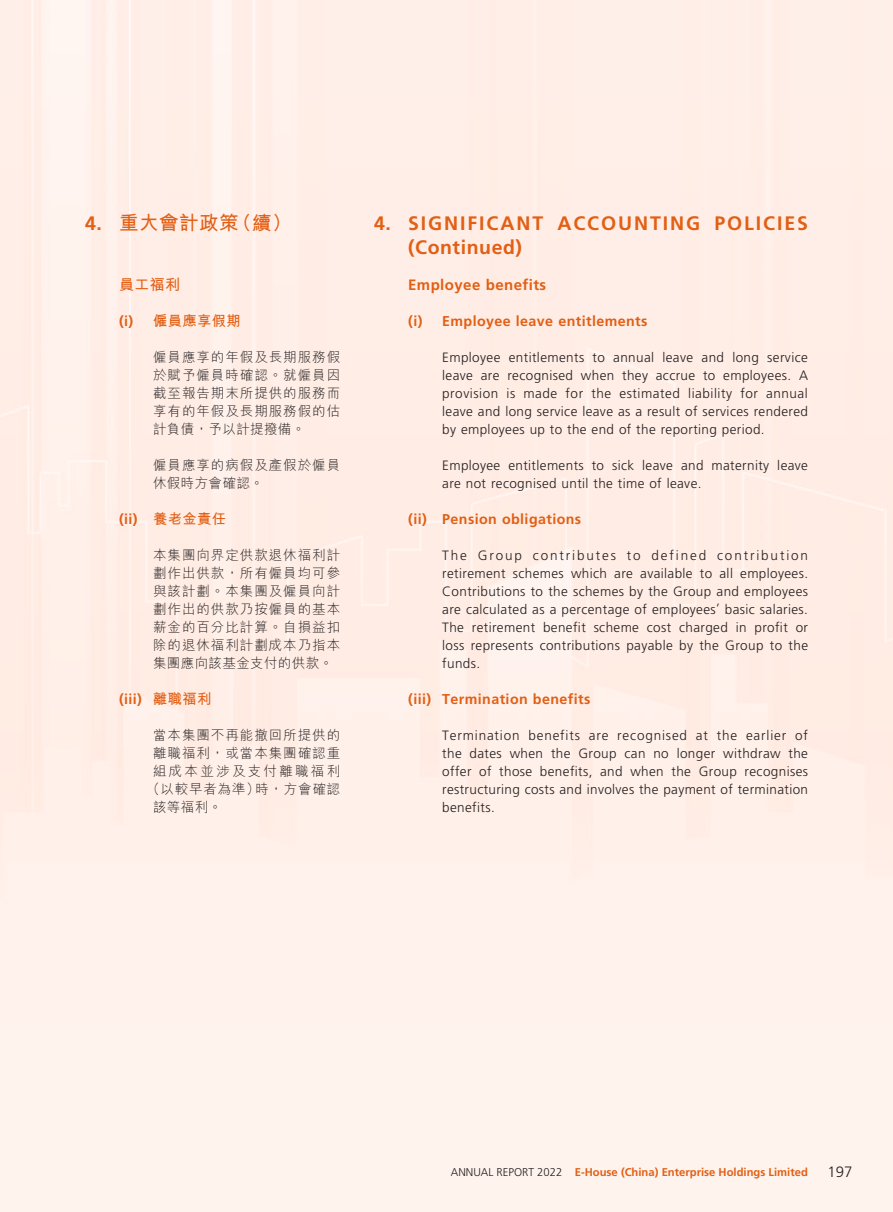
<style>
.page{position:relative;width:893px;height:1212px;background:#ffefe8}
.page>*{position:absolute;margin:0;border:0;box-sizing:border-box;transform-origin:0 0}
.t1{font:700 19.5px/24px "Frutiger LT Std";letter-spacing:.1em;color:#e25f14}
.t2{font:700 19.5px "M Hei HK";letter-spacing:.03em;color:#e25f14}
.t3{font:700 15px "Frutiger LT Std";letter-spacing:.03em;color:#e25f14}
.t4{font:700 15px "M Hei HK";color:#e25f14}
.t5{font:300 15px "Frutiger LT Std";color:#231f20}
.t6{font:700 14.25px "Frutiger LT Std";letter-spacing:.03em;color:#e25f14}
.t7{font:700 14.25px "M Hei HK";letter-spacing:.03em;color:#e25f14}
.t8{font:300 13.5px/18px "Frutiger LT Std";letter-spacing:.03em;color:#231f20;text-align:justify}
.t9{font:300 13.5px/18px "M Hei HK";letter-spacing:.07em;color:#231f20;text-align:justify}
.t10{font:300 13.5px "M Hei HK";letter-spacing:.17em;color:#231f20}
.t11{font:700 11.25px "Frutiger LT Std";color:#e25f14}
.s1{font-family:"Frutiger LT Std"}
.s2{font-family:"M Hei HK"}
.s3{font-weight:300;color:#231f20}
</style>
<div class="page">
<h1 class="t2" style="left:85px;top:209px;width:208px"><span class="s1">4.</span> 重大會計政策（續）</h1>
<p class="t4" style="left:119px;top:274px;width:63px">員工福利</p>
<p class="t7" style="left:119px;top:310px;width:123px"><span class="s1">(i)</span> 僱員應享假期</p>
<p class="t9" style="left:153px;top:348px;width:189px">僱員應享的年假及長期服務假於賦予僱員時確認。就僱員因截至報告期末所提供的服務而享有的年假及長期服務假的估計負債，予以計提撥備。</p>
<p class="t9" style="left:153px;top:456px;width:189px">僱員應享的病假及產假於僱員休假時方會確認。</p>
<p class="t7" style="left:119px;top:508px;width:108px"><span class="s1">(ii)</span> 養老金責任</p>
<p class="t9" style="left:153px;top:546px;width:189px">本集團向界定供款退休福利計劃作出供款，所有僱員均可參與該計劃。本集團及僱員向計劃作出的供款乃按僱員的基本薪金的百分比計算。自損益扣除的退休福利計劃成本乃指本集團應向該基金支付的供款。</p>
<p class="t6" style="left:119px;top:691px;width:94px">(iii) <span class="s2">離職福利</span></p>
<p class="t9" style="left:153px;top:726px;width:189px">當本集團不再能撤回所提供的</p>
<p class="t9" style="left:153px;top:744px;width:189px">離職福利，或當本集團確認重</p>
<p class="t10" style="left:153px;top:764px;width:189px">組成本並涉及支付離職福利</p>
<p class="t9" style="left:146px;top:780px;width:195px">（以較早者為準）時，方會確認</p>
<p class="t9" style="left:153px;top:798px;width:71px">該等福利。</p>
<h1 class="t1" style="left:408px;top:211px;width:401px;text-indent:-34px">4. SIGNIFICANT ACCOUNTING POLICIES (Continued)</h1>
<p class="t3" style="left:408px;top:276px;width:140px">Employee benefits</p>
<p class="t6" style="left:408px;top:313px;width:241px">(i) Employee leave entitlements</p>
<p class="t8" style="left:442px;top:349px;width:367px">Employee entitlements to annual leave and long service leave are recognised when they accrue to employees. A provision is made for the estimated liability for annual leave and long service leave as a result of services rendered by employees up to the end of the reporting period.</p>
<p class="t8" style="left:442px;top:457px;width:367px">Employee entitlements to sick leave and maternity leave are not recognised until the time of leave.</p>
<p class="t6" style="left:408px;top:511px;width:175px">(ii) Pension obligations</p>
<p class="t8" style="left:442px;top:547px;width:367px">The Group contributes to defined contribution retirement schemes which are available to all employees.<br>Contributions to the schemes by the Group and employees are calculated as a percentage of employees’ basic salaries.<br>The retirement benefit scheme cost charged in profit or loss represents contributions payable by the Group to the funds.</p>
<p class="t6" style="left:408px;top:691px;width:184px">(iii) Termination benefits</p>
<p class="t8" style="left:442px;top:727px;width:367px">Termination benefits are recognised at the earlier of the dates when the Group can no longer withdraw the offer of those benefits, and when the Group recognises restructuring costs and involves the payment of termination benefits.</p>
<p class="t11" style="left:451px;top:1165px;width:359px"><span class="s3">ANNUAL REPORT 2022</span> E-House (China) Enterprise Holdings Limited</p>
<p class="t5" style="left:827px;top:1163px;width:27px">197</p>
</div>
